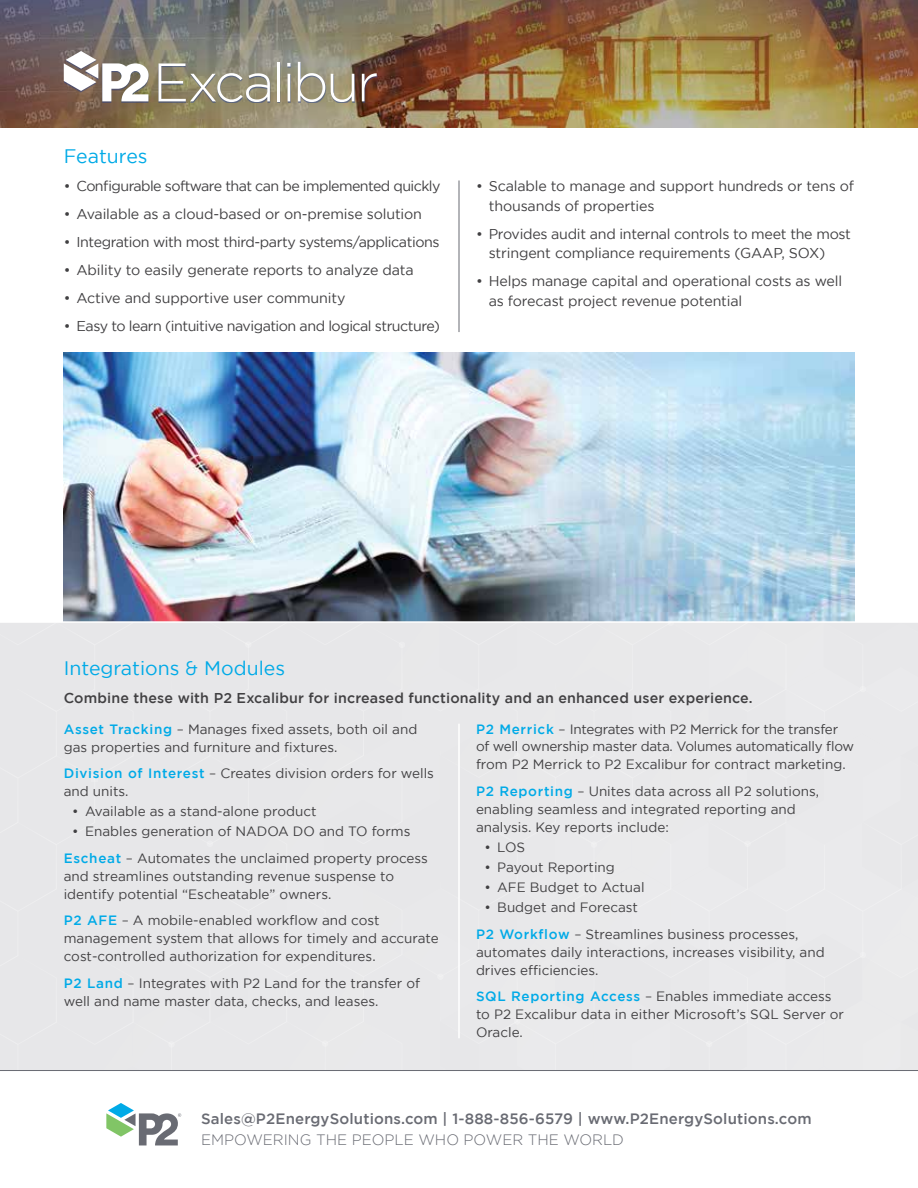
<style>
.page{position:relative;width:918px;height:1188px;background:#fff}
.page>*{position:absolute;margin:0;border:0;box-sizing:border-box;transform-origin:0 0}
.t1{font:19.5px "Gotham";color:#00aae7}
.t2{font:500 15px "Gotham";letter-spacing:.01em;color:#696b73}
.t3{font:300 15px "Gotham";color:#696b73}
.t4{font:14.25px/19.5px "Gotham";letter-spacing:-.01em;color:#414042}
.t5{font:500 14.25px "Gotham";letter-spacing:.01em;color:#414042}
.t6{font:14.25px "Gotham";letter-spacing:-.035em;color:#414042}
.t7{font:14.25px "Gotham";letter-spacing:-.03em;color:#414042}
.t8{font:14.25px "Gotham";letter-spacing:-.04em;color:#414042}
.t9{font:13.5px/18px "Gotham";color:#414042}
.t10{font:13.5px/18px "Gotham";letter-spacing:-.02em;color:#414042}
.s1{font-family:"Museo Sans 300"}
.s2{font-weight:500;color:#00aae7}
</style>
<div class="page">
<img style="left:0;top:0;width:918px;height:128px">
<img style="left:64px;top:353px;width:790px;height:268px">
<div style="left:0;top:623px;width:918px;height:447px;background:#e8e8ea"></div>
<div style="left:322px;top:1040px;width:6px;height:7px;background:#eeeeef;border-radius:50%"></div>
<div style="left:168px;top:1041px;width:7px;height:7px;background:#ededee;border-radius:50%"></div>
<div style="left:207px;top:840px;width:6px;height:7px;background:#ececee;border-radius:50%"></div>
<div style="left:591px;top:841px;width:6px;height:7px;background:#efeff1;border-radius:50%"></div>
<div style="left:245px;top:641px;width:7px;height:7px;background:#ececee;border-radius:50%"></div>
<hr style="left:0;top:1070px;width:918px;height:1px;background:#696b73">
<hr style="left:458px;top:724px;width:2px;height:314px;background:#fff">
<hr style="left:459px;top:180px;width:1px;height:152px;background:#696b73">
<div style="left:64px;top:52px;width:313px;height:51px;background:#25408f;opacity:.5"></div>
<svg style="left:159px;top:63px;width:111px;height:39px;background:#a19e8c"></svg>
<hr style="left:277px;top:62px;width:3px;height:39px;background:#fff">
<svg style="left:287px;top:63px;width:4px;height:4px"></svg>
<hr style="left:288px;top:74px;width:2px;height:27px;background:#fff">
<svg style="left:298px;top:62px;width:27px;height:40px"></svg>
<svg style="left:331px;top:74px;width:23px;height:28px"></svg>
<svg style="left:362px;top:73px;width:15px;height:28px"></svg>
<svg style="left:64px;top:51px;width:85px;height:50px"></svg>
<svg style="left:106px;top:1103px;width:75px;height:42px"></svg>
<h1 class="t1" style="left:64px;top:145px;width:85px">Features</h1>
<p class="t8" style="left:64px;top:178px;width:378px">• Configurable software that can be implemented quickly</p>
<p class="t4" style="left:64px;top:204px;width:360px">• Available as a cloud-based or on-premise solution</p>
<p class="t7" style="left:64px;top:234px;width:377px">• Integration with most third-party systems/applications</p>
<p class="t4" style="left:64px;top:260px;width:352px">• Ability to easily generate reports to analyze data</p>
<p class="t4" style="left:64px;top:288px;width:283px">• Active and supportive user community</p>
<p class="t6" style="left:64px;top:318px;width:378px">• Easy to learn (intuitive navigation and logical structure)</p>
<p class="t4" style="left:489px;top:176px;width:367px;text-indent:-13px">• Scalable to manage and support hundreds or tens of thousands of properties</p>
<p class="t4" style="left:489px;top:224px;width:364px;text-indent:-13px">• Provides audit and internal controls to meet the most stringent compliance requirements (GAAP, SOX)</p>
<p class="t4" style="left:489px;top:271px;width:355px;text-indent:-13px">• Helps manage capital and operational costs as well as forecast project revenue potential</p>
<h1 class="t1" style="left:64px;top:657px;width:223px">Integrations <span class="s1">&amp;</span> Modules</h1>
<p class="t5" style="left:64px;top:690px;width:690px">Combine these with P2 Excalibur for increased functionality and an enhanced user experience.</p>
<p class="t9" style="left:64px;top:720px;width:355px"><span class="s2">Asset Tracking</span> – Manages fixed assets, both oil and gas properties and furniture and fixtures.</p>
<p class="t9" style="left:64px;top:764px;width:372px"><span class="s2">Division of Interest</span> – Creates division orders for wells and units.</p>
<p class="t9" style="left:72px;top:802px;width:246px">• Available as a stand-alone product</p>
<p class="t9" style="left:64px;top:818px;width:366px;line-height:26.5px;text-indent:9px">• Enables generation of NADOA DO and TO forms<br><span class="s2">Escheat</span> – Automates the unclaimed property process</p>
<p class="t9" style="left:64px;top:867px;width:332px">and streamlines outstanding revenue suspense to identify potential “Escheatable” owners.</p>
<p class="t9" style="left:64px;top:911px;width:376px"><span class="s2">P2 AFE</span> – A mobile-enabled workflow and cost management system that allows for timely and accurate cost-controlled authorization for expenditures.</p>
<p class="t9" style="left:64px;top:974px;width:358px"><span class="s2">P2 Land</span> – Integrates with P2 Land for the transfer of well and name master data, checks, and leases.</p>
<p class="t10" style="left:476px;top:720px;width:380px"><span class="s2">P2 Merrick</span> – Integrates with P2 Merrick for the transfer of well ownership master data. Volumes automatically flow from P2 Merrick to P2 Excalibur for contract marketing.</p>
<p class="t9" style="left:476px;top:782px;width:345px"><span class="s2">P2 Reporting</span> – Unites data across all P2 solutions, enabling seamless and integrated reporting and analysis. Key reports include:</p>
<p class="t9" style="left:485px;top:838px;width:42px">• LOS</p>
<p class="t9" style="left:485px;top:858px;width:132px">• Payout Reporting</p>
<p class="t9" style="left:485px;top:878px;width:162px">• AFE Budget to Actual</p>
<p class="t9" style="left:476px;top:894px;width:324px;line-height:26.5px;text-indent:9px">• Budget and Forecast<br><span class="s2">P2 Workflow</span> – Streamlines business processes,</p>
<p class="t9" style="left:476px;top:943px;width:350px">automates daily interactions, increases visibility, and drives efficiencies.</p>
<p class="t9" style="left:476px;top:988px;width:370px"><span class="s2">SQL Reporting Access</span> – Enables immediate access to P2 Excalibur data in either Microsoft’s SQL Server or<br>Oracle.</p>
<p class="t2" style="left:201px;top:1110px;width:612px">Sales@P2EnergySolutions.com | 1-888-856-6579 | www.P2EnergySolutions.com</p>
<p class="t3" style="left:201px;top:1132px;width:424px">EMPOWERING THE PEOPLE WHO POWER THE WORLD</p>
</div>
